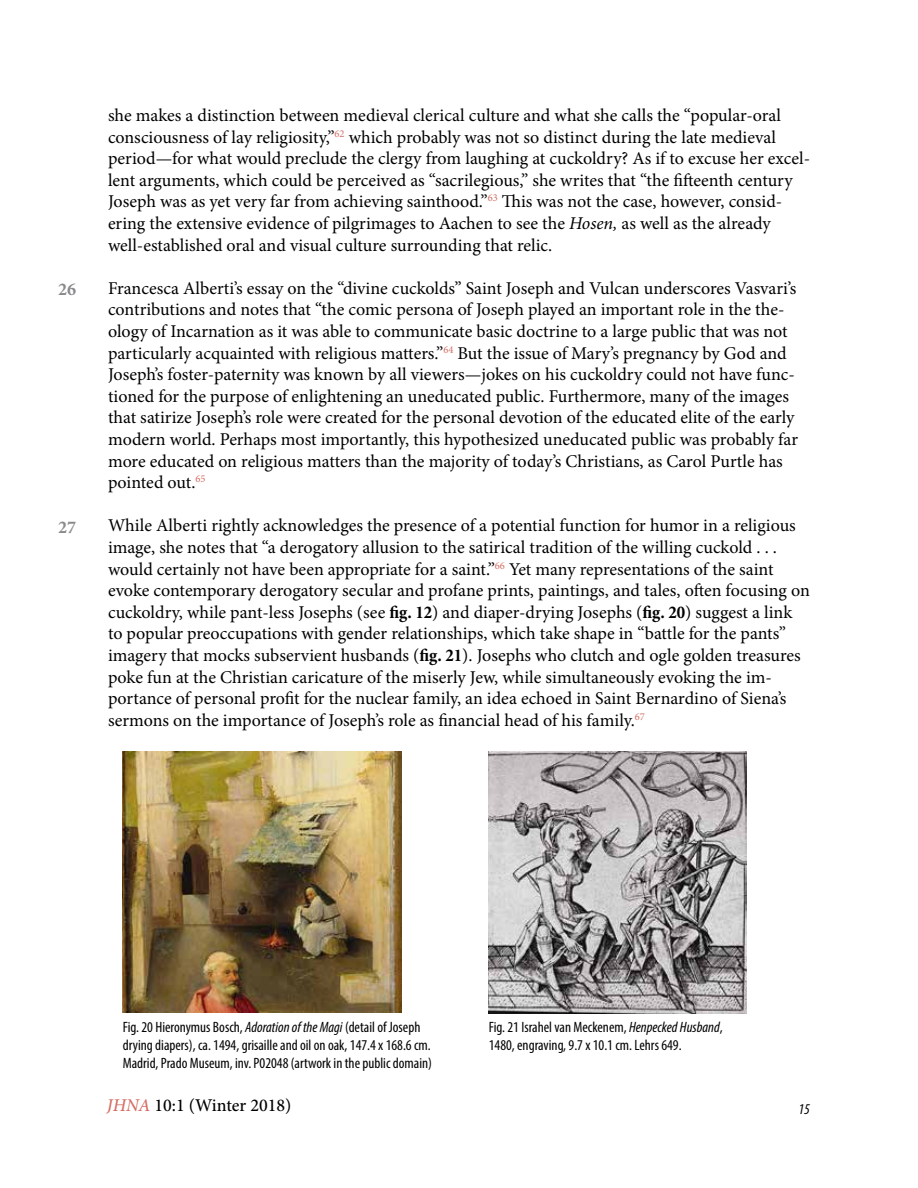
<style>
.page{position:relative;width:918px;height:1188px;background:#fff}
.page>*{position:absolute;margin:0;border:0;box-sizing:border-box;transform-origin:0 0}
.t1{font:18px/21.6px "Minion Pro";color:#000}
.t2{font:500 18px "Minion Pro";color:#000}
.t3{font:700 18px "Minion Pro";color:#888a8c}
.t4{font:condensed 15px/18px "Myriad Pro";color:#000}
.t5{font:italic condensed 15px "Myriad Pro";color:#000}
.s1{font-style:italic}
.s2{font-weight:700;font-stretch:condensed}
.s3{font-style:italic;color:#d46c62}
</style>
<div class="page">
<img style="left:123px;top:752px;width:278px;height:260px">
<img style="left:489px;top:752px;width:257px;height:262px">
<p class="t3" style="left:58px;top:277px;width:19px">26</p>
<p class="t3" style="left:58px;top:514px;width:19px">27</p>
<p class="t1" style="left:108px;top:105px;width:704px">she makes a distinction between medieval clerical culture and what she calls the “popular-oral consciousness of lay religiosity,”<sup>62</sup> which probably was not so distinct during the late medieval period—for what would preclude the clergy from laughing at cuckoldry? As if to excuse her excel&shy;lent arguments, which could be perceived as “sacrilegious,” she writes that “the fifteenth century Joseph was as yet very far from achieving sainthood.”<sup>63</sup> This was not the case, however, consid&shy;ering the extensive evidence of pilgrimages to Aachen to see the <span class="s1">Hosen,</span> as well as the already well-established oral and visual culture surrounding that relic.</p>
<p class="t1" style="left:108px;top:277px;width:692px">Francesca Alberti’s essay on the “divine cuckolds” Saint Joseph and Vulcan underscores Vasvari’s contributions and notes that “the comic persona of Joseph played an important role in the the&shy;ology of Incarnation as it was able to communicate basic doctrine to a large public that was not particularly acquainted with religious matters.”<sup>64</sup> But the issue of Mary’s pregnancy by God and Joseph’s foster-paternity was known by all viewers—jokes on his cuckoldry could not have func&shy;tioned for the purpose of enlightening an uneducated public. Furthermore, many of the images that satirize Joseph’s role were created for the personal devotion of the educated elite of the early modern world. Perhaps most importantly, this hypothesized uneducated public was probably far more educated on religious matters than the majority of today’s Christians, as Carol Purtle has pointed out.<sup>65</sup></p>
<p class="t1" style="left:108px;top:515px;width:703px">While Alberti rightly acknowledges the presence of a potential function for humor in a religious image, she notes that “a derogatory allusion to the satirical tradition of the willing cuckold . . . would certainly not have been appropriate for a saint.”<sup>66</sup> Yet many representations of the saint evoke contemporary derogatory secular and profane prints, paintings, and tales, often focusing on cuckoldry, while pant-less Josephs (see <span class="s2">fig. 12</span>) and diaper-drying Josephs (<span class="s2">fig. 20</span>) suggest a link to popular preoccupations with gender relationships, which take shape in “battle for the pants” imagery that mocks subservient husbands (<span class="s2">fig. 21</span>). Josephs who clutch and ogle golden treasures poke fun at the Christian caricature of the miserly Jew, while simultaneously evoking the im&shy;portance of personal profit for the nuclear family, an idea echoed in Saint Bernardino of Siena’s sermons on the importance of Joseph’s role as financial head of his family.<sup>67</sup></p>
<p class="t4" style="left:123px;top:1017px;width:311px">Fig. 20 Hieronymus Bosch, <span class="s1">Adoration of the Magi</span> (detail of Joseph drying diapers), ca. 1494, grisaille and oil on oak, 147.4 x 168.6 cm.<br>Madrid, Prado Museum, inv. P02048 (artwork in the public domain)</p>
<p class="t4" style="left:489px;top:1017px;width:235px">Fig. 21 Israhel van Meckenem, <span class="s1">Henpecked Husband</span>,<br>1480, engraving, 9.7 x 10.1 cm. Lehrs 649.</p>
<p class="t2" style="left:107px;top:1093px;width:186px"><span class="s3">JHNA</span> 10:1 (Winter 2018)</p>
<p class="t5" style="left:798px;top:1100px;width:13px">15</p>
</div>
